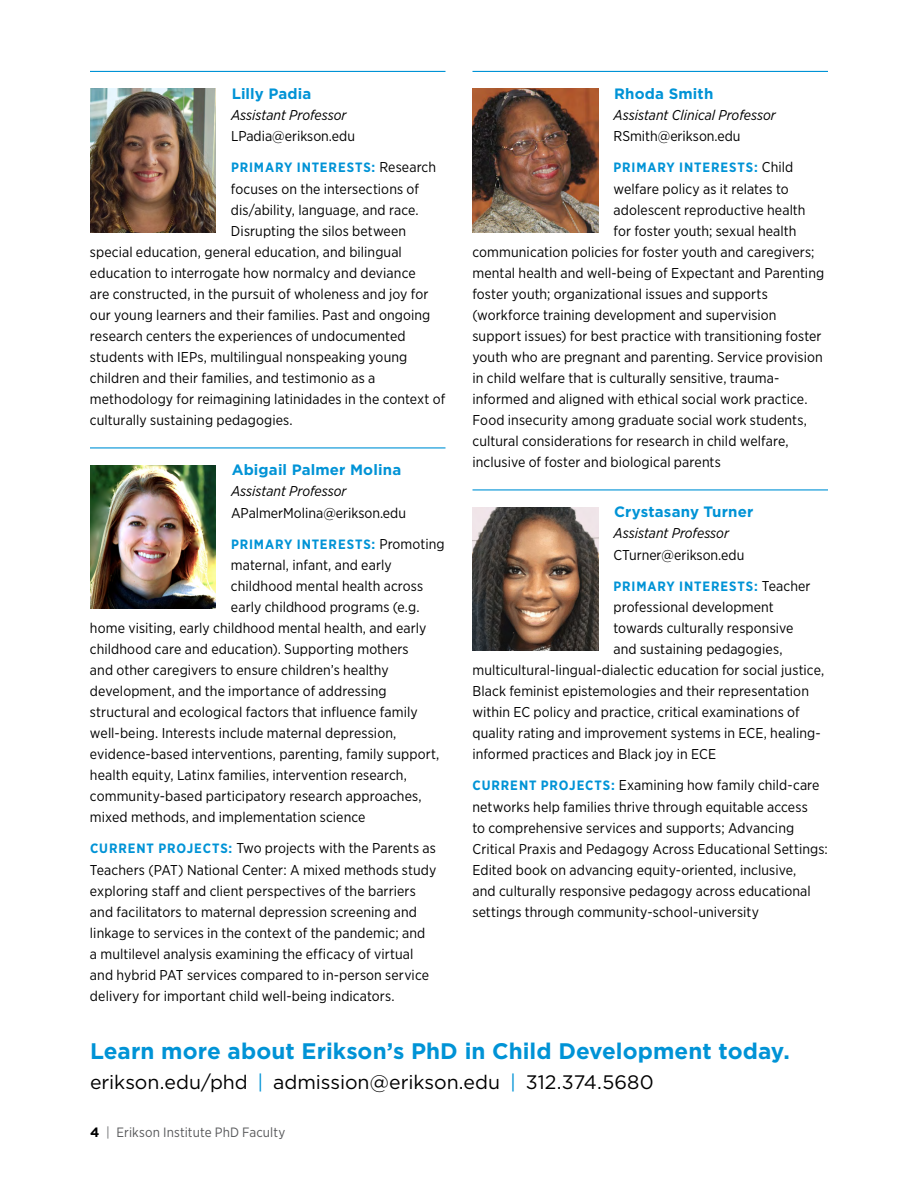
<style>
.page{position:relative;width:918px;height:1188px;background:#fff}
.page>*{position:absolute;margin:0;border:0;box-sizing:border-box;transform-origin:0 0}
.t1{font:700 22.5px "Gotham";color:#0093d6}
.t2{font:19.5px "Gotham";color:#000}
.t3{font:700 15px "Gotham";letter-spacing:.01em;color:#0093d6}
.t4{font:14.25px/21px "Gotham Narrow";letter-spacing:.005em;color:#000}
.t5{font:italic 14.25px "Gotham Narrow";color:#000}
.t6{font:700 13.5px "Gotham Narrow";letter-spacing:.065em;color:#0093d6}
.t7{font:13.5px "Gotham Narrow";letter-spacing:.01em;color:#58595b}
.s1{font-weight:400;font-size:14.25px;color:#000}
.s2{font-weight:700;font-size:13.5px;color:#0093d6}
.s3{color:#0093d6}
.s4{font-family:"Gotham";font-weight:700;color:#000}
.s5{color:#6d6e71}
</style>
<div class="page">
<hr style="left:90px;top:71px;width:356px;height:1px;background:#0093d6">
<hr style="left:90px;top:447px;width:356px;height:1px;background:#0093d6">
<img style="left:90px;top:88px;width:126px;height:144px">
<img style="left:90px;top:465px;width:126px;height:144px">
<hr style="left:472px;top:71px;width:356px;height:1px;background:#0093d6">
<hr style="left:472px;top:489px;width:356px;height:1px;background:#0093d6">
<img style="left:472px;top:88px;width:126px;height:144px">
<img style="left:472px;top:507px;width:126px;height:144px">
<p class="t3" style="left:232px;top:84px;width:81px">Lilly Padia</p>
<p class="t5" style="left:231px;top:106px;width:117px">Assistant Professor</p>
<p class="t4" style="left:231px;top:125px;width:126px">LPadia@erikson.edu</p>
<p class="t6" style="left:231px;top:159px;width:207px">PRIMARY INTERESTS: <span class="s1">Research</span></p>
<p class="t4" style="left:231px;top:178px;width:189px">focuses on the intersections of</p>
<p class="t4" style="left:231px;top:199px;width:189px">dis/ability, language, and race.</p>
<p class="t4" style="left:231px;top:220px;width:177px">Disrupting the silos between</p>
<p class="t4" style="left:90px;top:241px;width:313px">special education, general education, and bilingual</p>
<p class="t4" style="left:90px;top:262px;width:327px">education to interrogate how normalcy and deviance</p>
<p class="t4" style="left:90px;top:283px;width:340px">are constructed, in the pursuit of wholeness and joy for</p>
<p class="t4" style="left:90px;top:304px;width:342px">our young learners and their families. Past and ongoing</p>
<p class="t4" style="left:90px;top:325px;width:317px">research centers the experiences of undocumented</p>
<p class="t4" style="left:90px;top:346px;width:319px">students with IEPs, multilingual nonspeaking young</p>
<p class="t4" style="left:90px;top:367px;width:287px">children and their families, and testimonio as a</p>
<p class="t4" style="left:90px;top:388px;width:357px">methodology for reimagining latinidades in the context of</p>
<p class="t4" style="left:90px;top:409px;width:204px">culturally sustaining pedagogies.</p>
<p class="t3" style="left:232px;top:460px;width:171px">Abigail Palmer Molina</p>
<p class="t5" style="left:231px;top:483px;width:117px">Assistant Professor</p>
<p class="t4" style="left:231px;top:502px;width:177px">APalmerMolina@erikson.edu</p>
<p class="t6" style="left:231px;top:536px;width:215px">PRIMARY INTERESTS: <span class="s1">Promoting</span></p>
<p class="t4" style="left:231px;top:554px;width:162px">maternal, infant, and early</p>
<p class="t4" style="left:231px;top:575px;width:194px">childhood mental health across</p>
<p class="t4" style="left:231px;top:596px;width:190px">early childhood programs (e.g.</p>
<p class="t4" style="left:90px;top:617px;width:338px">home visiting, early childhood mental health, and early</p>
<p class="t4" style="left:90px;top:638px;width:320px">childhood care and education). Supporting mothers</p>
<p class="t4" style="left:90px;top:659px;width:300px">and other caregivers to ensure children’s healthy</p>
<p class="t4" style="left:90px;top:680px;width:298px">development, and the importance of addressing</p>
<p class="t4" style="left:90px;top:701px;width:329px">structural and ecological factors that influence family</p>
<p class="t4" style="left:90px;top:722px;width:308px">well-being. Interests include maternal depression,</p>
<p class="t4" style="left:90px;top:743px;width:351px">evidence-based interventions, parenting, family support,</p>
<p class="t4" style="left:90px;top:764px;width:319px">health equity, Latinx families, intervention research,</p>
<p class="t4" style="left:90px;top:785px;width:333px">community-based participatory research approaches,</p>
<p class="t4" style="left:90px;top:806px;width:277px">mixed methods, and implementation science</p>
<p class="t4" style="left:90px;top:838px;width:348px"><span class="s2">CURRENT PROJECTS:</span> Two projects with the Parents as Teachers (PAT) National Center: A mixed methods study exploring staff and client perspectives of the barriers and facilitators to maternal depression screening and linkage to services in the context of the pandemic; and<br>a multilevel analysis examining the efficacy of virtual and hybrid PAT services compared to in-person service delivery for important child well-being indicators.</p>
<p class="t3" style="left:614px;top:84px;width:101px">Rhoda Smith</p>
<p class="t5" style="left:614px;top:106px;width:164px">Assistant Clinical Professor</p>
<p class="t4" style="left:614px;top:125px;width:129px">RSmith@erikson.edu</p>
<p class="t6" style="left:614px;top:159px;width:181px">PRIMARY INTERESTS: <span class="s1">Child</span></p>
<p class="t4" style="left:613px;top:178px;width:177px">welfare policy as it relates to</p>
<p class="t4" style="left:613px;top:199px;width:194px">adolescent reproductive health</p>
<p class="t4" style="left:613px;top:220px;width:184px">for foster youth; sexual health</p>
<p class="t4" style="left:472px;top:241px;width:344px">communication policies for foster youth and caregivers;</p>
<p class="t4" style="left:472px;top:262px;width:353px">mental health and well-being of Expectant and Parenting</p>
<p class="t4" style="left:472px;top:283px;width:297px">foster youth; organizational issues and supports</p>
<p class="t4" style="left:472px;top:304px;width:306px">(workforce training development and supervision</p>
<p class="t4" style="left:472px;top:325px;width:351px">support issues) for best practice with transitioning foster</p>
<p class="t4" style="left:472px;top:346px;width:352px">youth who are pregnant and parenting. Service provision</p>
<p class="t4" style="left:472px;top:367px;width:309px">in child welfare that is culturally sensitive, trauma-</p>
<p class="t4" style="left:472px;top:388px;width:337px">informed and aligned with ethical social work practice.</p>
<p class="t4" style="left:472px;top:409px;width:336px">Food insecurity among graduate social work students,</p>
<p class="t4" style="left:472px;top:430px;width:318px">cultural considerations for research in child welfare,</p>
<p class="t4" style="left:472px;top:451px;width:250px">inclusive of foster and biological parents</p>
<p class="t3" style="left:614px;top:502px;width:141px">Crystasany Turner</p>
<p class="t5" style="left:614px;top:525px;width:117px">Assistant Professor</p>
<p class="t4" style="left:614px;top:544px;width:132px">CTurner@erikson.edu</p>
<p class="t6" style="left:614px;top:578px;width:199px">PRIMARY INTERESTS: <span class="s1">Teacher</span></p>
<p class="t4" style="left:613px;top:596px;width:162px">professional development</p>
<p class="t4" style="left:613px;top:617px;width:182px">towards culturally responsive</p>
<p class="t4" style="left:613px;top:638px;width:171px">and sustaining pedagogies,</p>
<p class="t4" style="left:472px;top:659px;width:353px">multicultural-lingual-dialectic education for social justice,</p>
<p class="t4" style="left:472px;top:680px;width:338px">Black feminist epistemologies and their representation</p>
<p class="t4" style="left:472px;top:701px;width:329px">within EC policy and practice, critical examinations of</p>
<p class="t4" style="left:472px;top:722px;width:350px">quality rating and improvement systems in ECE, healing-</p>
<p class="t4" style="left:472px;top:743px;width:245px">informed practices and Black joy in ECE</p>
<p class="t4" style="left:472px;top:775px;width:357px"><span class="s2">CURRENT PROJECTS:</span> Examining how family child-care networks help families thrive through equitable access<br>to comprehensive services and supports; Advancing Critical Praxis and Pedagogy Across Educational Settings:<br>Edited book on advancing equity-oriented, inclusive,<br>and culturally responsive pedagogy across educational settings through community-school-university</p>
<h1 class="t1" style="left:90px;top:1036px;width:701px">Learn more about Erikson’s PhD in Child Development today.</h1>
<h2 class="t2" style="left:90px;top:1070px;width:565px">erikson.edu/phd <span class="s3">|</span> admission@erikson.edu <span class="s3">|</span> 312.374.5680</h2>
<p class="t7" style="left:90px;top:1124px;width:197px"><span class="s4">4</span> <span class="s5">|</span> Erikson Institute PhD Faculty</p>
</div>
